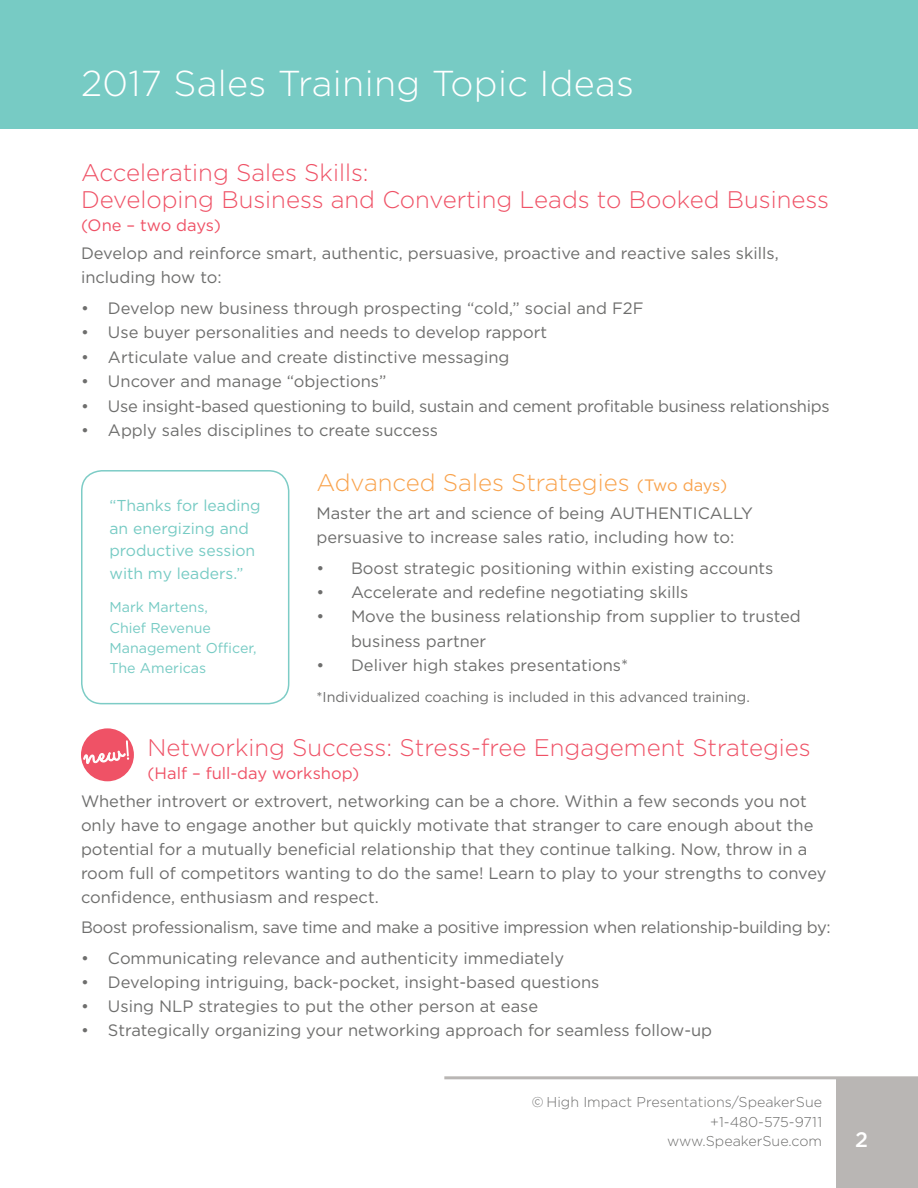
<style>
.page{position:relative;width:918px;height:1188px;background:#fff}
.page>*{position:absolute;margin:0;border:0;box-sizing:border-box;transform-origin:0 0}
.t1{font:300 36px "Gotham";letter-spacing:.01em;color:#fff}
.subheads{font:300 24px/27px "Gotham";color:#ef5266}
.subheads-2{font:300 24px "Gotham";color:#f9a34d}
.t2{font:500 21px "Gotham";color:#fff}
.body{font:16.5px/24px "Gotham";color:#6e6e6d}
.body-2{font:16.5px "Gotham";letter-spacing:-.02em;color:#6e6e6d}
.subheads-3{font:16.5px "Gotham";color:#ef5266}
.body-3{font:15.75px/22.5px "Gotham";color:#77cbc4}
.t3{font:300 14.25px/19.5px "Gotham";color:#6e6e6d;text-align:right}
.body-4{font:14.25px "Gotham";color:#6e6e6d}
.body-5{font:14.25px/20.2px "Gotham";color:#77cbc4}
.s1{font-weight:400;font-size:16.5px}
</style>
<div class="page">
<div style="left:836px;top:1078px;width:82px;height:110px;background:#b9b6b4"></div>
<div style="left:0;top:0;width:918px;height:128px;background:#77cbc4"></div>
<hr style="left:444px;top:1076px;width:474px;height:3px;background:#b9b6b4">
<div style="left:81px;top:470px;width:208px;height:234px;border:2px solid #7dccc6;border-radius:20px"></div>
<div style="left:81px;top:728px;width:53px;height:53px;background:#ef5266;border-radius:50%"></div>
<svg style="left:83px;top:728px;width:47px;height:54px"></svg>
<p class="t1" style="left:81px;top:61px;width:555px">2017 Sales Training Topic Ideas</p>
<p class="subheads" style="left:81px;top:159px;width:750px">Accelerating Sales Skills:<br>Developing Business and Converting Leads to Booked Business</p>
<p class="subheads-3" style="left:81px;top:215px;width:141px">(One – two days)</p>
<p class="body" style="left:81px;top:241px;width:699px">Develop and reinforce smart, authentic, persuasive, proactive and reactive sales skills, including how to:</p>
<p class="body" style="left:81px;top:296px;width:564px">• Develop new business through prospecting “cold,” social and F2F</p>
<p class="body" style="left:81px;top:320px;width:468px">• Use buyer personalities and needs to develop rapport</p>
<p class="body" style="left:81px;top:345px;width:430px">• Articulate value and create distinctive messaging</p>
<p class="body" style="left:81px;top:369px;width:307px">• Uncover and manage “objections”</p>
<p class="body-2" style="left:81px;top:395px;width:750px">• Use insight-based questioning to build, sustain and cement profitable business relationships</p>
<p class="body" style="left:81px;top:418px;width:358px">• Apply sales disciplines to create success</p>
<p class="subheads-2" style="left:316px;top:467px;width:412px">Advanced Sales Strategies <span class="s1">(Two days)</span></p>
<p class="body" style="left:316px;top:500px;width:438px">Master the art and science of being AUTHENTICALLY persuasive to increase sales ratio, including how to:</p>
<p class="body" style="left:316px;top:555px;width:458px">• Boost strategic positioning within existing accounts</p>
<p class="body" style="left:316px;top:580px;width:373px">• Accelerate and redefine negotiating skills</p>
<p class="body" style="left:351px;top:604px;width:451px;text-indent:-35px">• Move the business relationship from supplier to trusted business partner</p>
<p class="body" style="left:316px;top:653px;width:313px">• Deliver high stakes presentations*</p>
<p class="body-4" style="left:316px;top:688px;width:435px">*Individualized coaching is included in this advanced training.</p>
<p class="subheads" style="left:147px;top:733px;width:665px">Networking Success: Stress-free Engagement Strategies</p>
<p class="subheads-3" style="left:147px;top:763px;width:213px">(Half – full-day workshop)</p>
<p class="body" style="left:81px;top:788px;width:747px">Whether introvert or extrovert, networking can be a chore. Within a few seconds you not only have to engage another but quickly motivate that stranger to care enough about the potential for a mutually beneficial relationship that they continue talking. Now, throw in a room full of competitors wanting to do the same! Learn to play to your strengths to convey confidence, enthusiasm and respect.</p>
<p class="body-2" style="left:81px;top:917px;width:751px">Boost professionalism, save time and make a positive impression when relationship-building by:</p>
<p class="body" style="left:81px;top:946px;width:485px">• Communicating relevance and authenticity immediately</p>
<p class="body" style="left:81px;top:970px;width:520px">• Developing intriguing, back-pocket, insight-based questions</p>
<p class="body" style="left:81px;top:994px;width:459px">• Using NLP strategies to put the other person at ease</p>
<p class="body" style="left:81px;top:1018px;width:633px">• Strategically organizing your networking approach for seamless follow-up</p>
<p class="body-3" style="left:110px;top:494px;width:153px">“Thanks for leading an energizing and productive session with my leaders.”</p>
<p class="body-5" style="left:110px;top:597px;width:149px">Mark Martens,<br>Chief Revenue<br>Management Officer,<br>The Americas</p>
<p class="t3" style="left:532px;top:1092px;width:292px">© High Impact Presentations/SpeakerSue +1-480-575-9711<br>www.SpeakerSue.com</p>
<p class="t2" style="left:855px;top:1125px;width:14px">2</p>
</div>
